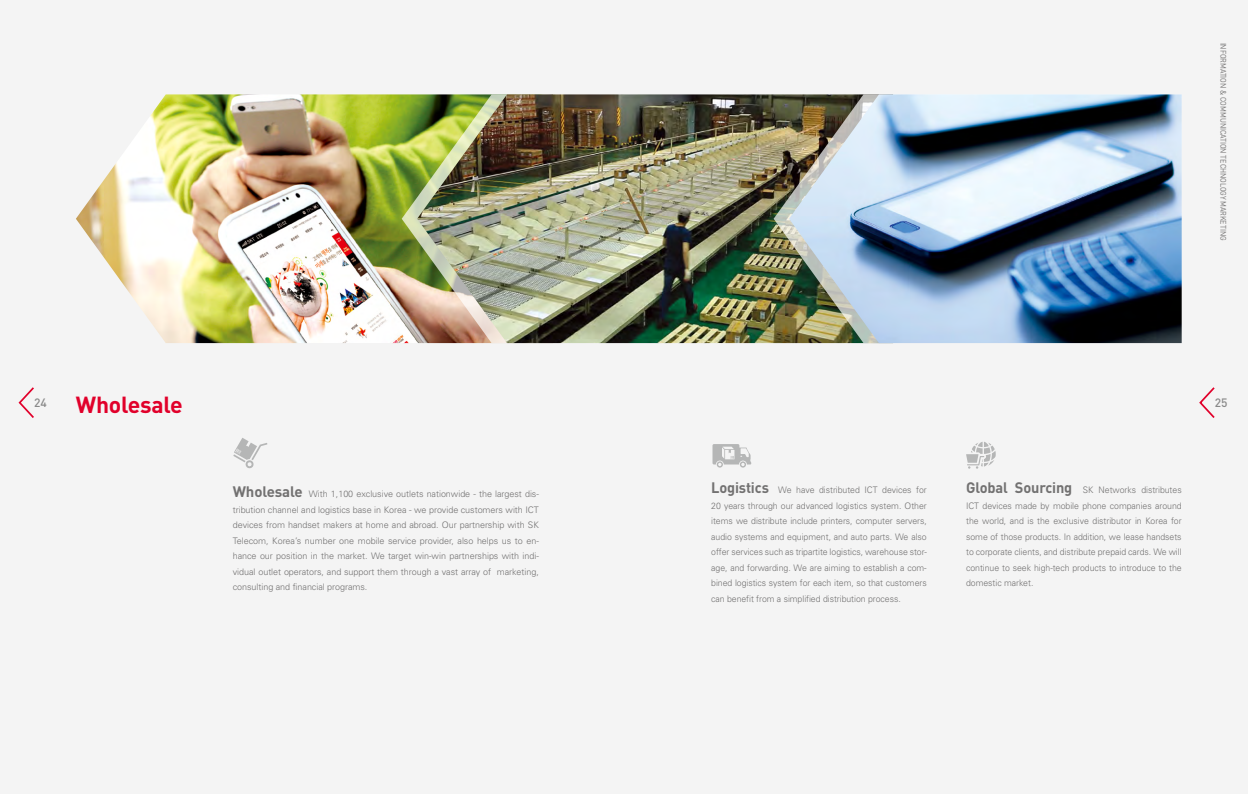
<style>
.page{position:relative;width:1248px;height:794px;background:#fff}
.page>*{position:absolute;margin:0;border:0;box-sizing:border-box;transform-origin:0 0}
.t1{font:700 23px "DIN";letter-spacing:-.01em;color:#e1002a}
.t2{font:500 12px "DIN";color:#898989}
.t3{font:300 9px/15.5px "Univers";letter-spacing:-.005em;color:#727171;text-align:justify}
.t4{font:8px "DIN";letter-spacing:-.01em;color:#727171;scale:.9 1}
.s1{font-family:"DIN";font-weight:700;font-size:15px}
</style>
<div class="page">
<div style="left:0;top:0;width:1247px;height:794px;background:#f4f4f4"></div>
<svg style="left:966px;top:442px;width:29px;height:27px"></svg>
<svg style="left:233px;top:438px;width:34px;height:31px"></svg>
<svg style="left:1199px;top:387px;width:16px;height:31px"></svg>
<svg style="left:18px;top:387px;width:16px;height:31px"></svg>
<img style="left:76px;top:94px;width:325px;height:249px">
<img style="left:401px;top:94px;width:16px;height:249px">
<img style="left:417px;top:94px;width:356px;height:249px">
<img style="left:773px;top:94px;width:16px;height:249px">
<img style="left:789px;top:94px;width:392px;height:249px">
<svg style="left:712px;top:444px;width:39px;height:23px"></svg>
<p class="t4" style="left:1228px;top:43px;width:221px;rotate:90deg">Information &amp; Communication Technology Marketing</p>
<h2 class="t2" style="left:34px;top:395px;width:14px">24</h2>
<h1 class="t1" style="left:76px;top:389px;width:108px">Wholesale</h1>
<h2 class="t2" style="left:1214px;top:395px;width:14px">25</h2>
<p class="t3" style="left:233px;top:486px;width:307px"><span class="s1">Wholesale</span> With 1,100 exclusive outlets nationwide - the largest dis&shy;tribution channel and logistics base in Korea - we provide customers with ICT devices from handset makers at home and abroad. Our partnership with SK Telecom, Korea’s number one mobile service provider, also helps us to en&shy;hance our position in the market. We target win-win partnerships with indi&shy;vidual outlet operators, and support them through a vast array of marketing, consulting and financial programs.</p>
<p class="t3" style="left:711px;top:482px;width:217px"><span class="s1">Logistics</span> We have distributed ICT devices for 20 years through our advanced logistics system. Other items we distribute include printers, computer servers, audio systems and equipment, and auto parts. We also offer services such as tripartite logistics, warehouse stor&shy;age, and forwarding. We are aiming to establish a com&shy;bined logistics system for each item, so that customers can benefit from a simplified distribution process.</p>
<p class="t3" style="left:966px;top:482px;width:217px"><span class="s1">Global Sourcing</span> SK Networks distributes ICT devices made by mobile phone companies around the world, and is the exclusive distributor in Korea for some of those products. In addition, we lease handsets to corporate clients, and distribute prepaid cards. We will continue to seek high-tech products to introduce to the domestic market.</p>
</div>
